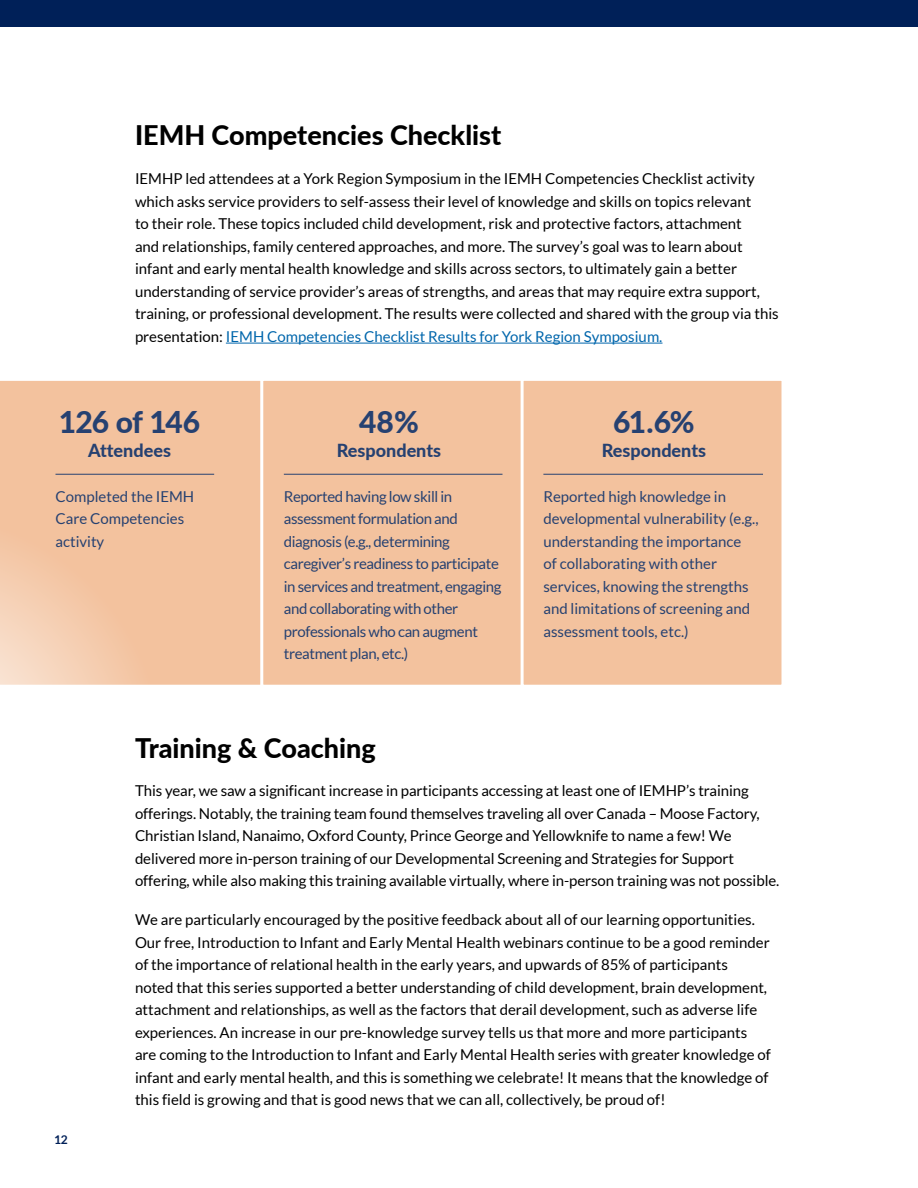
<style>
.page{position:relative;width:918px;height:1188px;background:#fff}
.page>*{position:absolute;margin:0;border:0;box-sizing:border-box;transform-origin:0 0}
.t1{font:800 30px "Lato";letter-spacing:-.03em;color:#264171}
.t2{font:800 27px "Lato";color:#000}
.t3{font:800 18px "Lato";color:#264171}
.t4{font:15px/22.5px "Lato";color:#000}
.t5{font:15px/22.5px "Lato";color:#264171}
.t6{font:15px/22.5px "Lato";letter-spacing:-.025em;color:#264171}
.t7{font:700 12px "Lato";color:#002058}
.s1{color:#0066ac}
</style>
<div class="page">
<div style="left:0;top:0;width:918px;height:27px;background:#002058"></div>
<div style="left:0;top:380px;width:260px;height:305px;background:#f3c29e"></div>
<div style="left:260px;top:378px;width:264px;height:310px;background:#f3c29e;border:3px solid #fff"></div>
<div style="left:521px;top:378px;width:263px;height:310px;background:#f3c29e;border:3px solid #fff"></div>
<svg style="left:0;top:513px;width:162px;height:172px;background:#f4c8a8"></svg>
<hr style="left:543px;top:474px;width:220px;height:1px;background:#264171">
<hr style="left:284px;top:474px;width:219px;height:1px;background:#264171">
<hr style="left:226px;top:343px;width:436px;height:1px;background:#0066ac">
<hr style="left:56px;top:474px;width:158px;height:1px;background:#264171">
<h2 class="t2" style="left:135px;top:116px;width:368px">IEMH Competencies Checklist</h2>
<p class="t4" style="left:135px;top:167px;width:645px">IEMHP led attendees at a York Region Symposium in the IEMH Competencies Checklist activity which asks service providers to self-assess their level of knowledge and skills on topics relevant<br>to their role. These topics included child development, risk and protective factors, attachment<br>and relationships, family centered approaches, and more. The survey’s goal was to learn about infant and early mental health knowledge and skills across sectors, to ultimately gain a better understanding of service provider’s areas of strengths, and areas that may require extra support, training, or professional development. The results were collected and shared with the group via this presentation: <span class="s1">IEMH Competencies Checklist Results for York Region Symposium.</span></p>
<h1 class="t1" style="left:59px;top:399px;width:143px">126 of 146</h1>
<p class="t3" style="left:88px;top:438px;width:84px">Attendees</p>
<p class="t5" style="left:56px;top:485px;width:140px">Completed the IEMH<br>Care Competencies activity</p>
<h1 class="t1" style="left:359px;top:399px;width:61px">48%</h1>
<p class="t3" style="left:337px;top:438px;width:106px">Respondents</p>
<p class="t6" style="left:284px;top:485px;width:219px">Reported having low skill in assessment formulation and diagnosis (e.g., determining caregiver’s readiness to participate in services and treatment, engaging and collaborating with other professionals who can augment treatment plan, etc.)</p>
<h1 class="t1" style="left:613px;top:399px;width:83px">61.6%</h1>
<p class="t3" style="left:602px;top:438px;width:106px">Respondents</p>
<p class="t5" style="left:543px;top:485px;width:217px">Reported high knowledge in developmental vulnerability (e.g., understanding the importance of collaborating with other services, knowing the strengths and limitations of screening and assessment tools, etc.)</p>
<p class="t7" style="left:54px;top:1132px;width:15px">12</p>
<h2 class="t2" style="left:135px;top:728px;width:242px">Training &amp; Coaching</h2>
<p class="t4" style="left:135px;top:780px;width:645px">This year, we saw a significant increase in participants accessing at least one of IEMHP’s training offerings. Notably, the training team found themselves traveling all over Canada – Moose Factory, Christian Island, Nanaimo, Oxford County, Prince George and Yellowknife to name a few! We delivered more in-person training of our Developmental Screening and Strategies for Support offering, while also making this training available virtually, where in-person training was not possible.</p>
<p class="t4" style="left:135px;top:908px;width:637px">We are particularly encouraged by the positive feedback about all of our learning opportunities.<br>Our free, Introduction to Infant and Early Mental Health webinars continue to be a good reminder of the importance of relational health in the early years, and upwards of 85% of participants<br>noted that this series supported a better understanding of child development, brain development, attachment and relationships, as well as the factors that derail development, such as adverse life experiences. An increase in our pre-knowledge survey tells us that more and more participants are coming to the Introduction to Infant and Early Mental Health series with greater knowledge of infant and early mental health, and this is something we celebrate! It means that the knowledge of this field is growing and that is good news that we can all, collectively, be proud of!</p>
</div>
